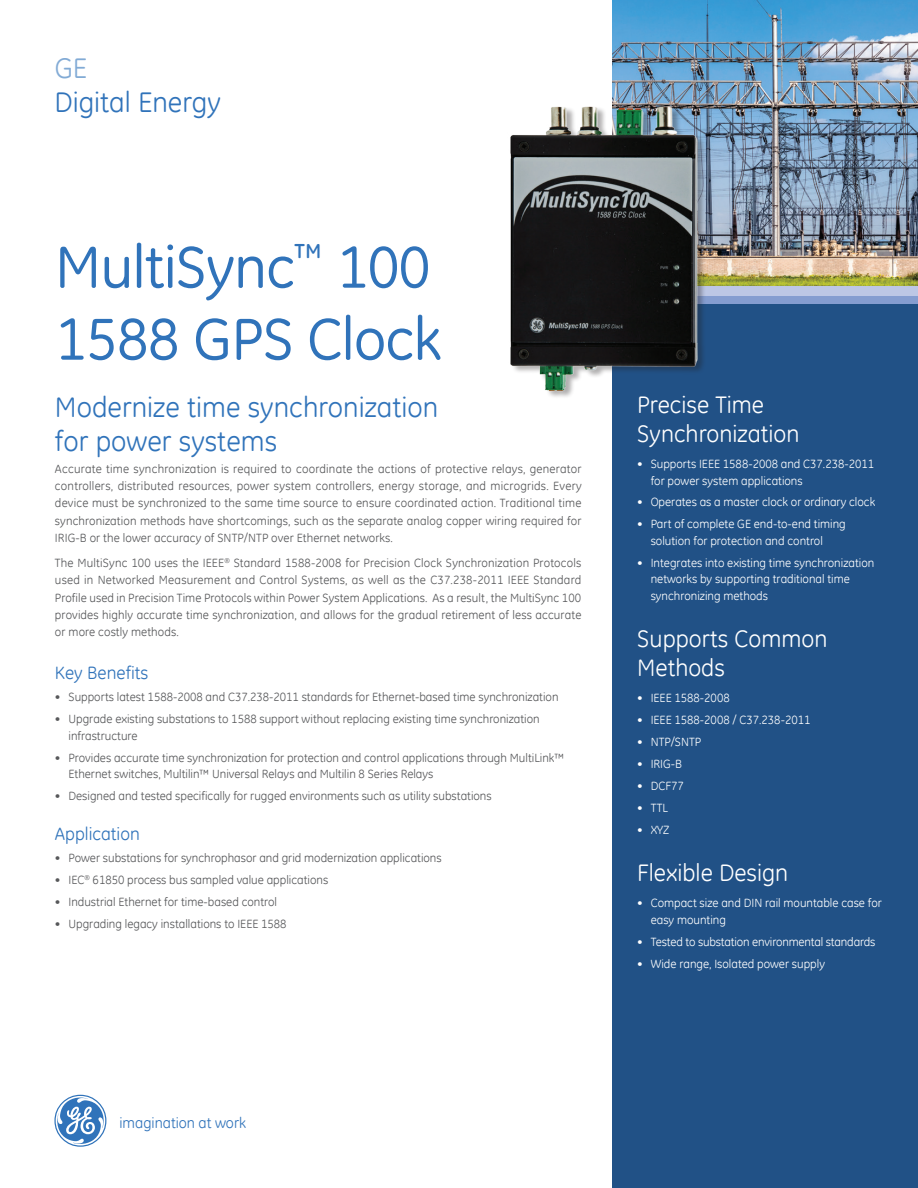
<style>
.page{position:relative;width:918px;height:1188px;background:#fff}
.page>*{position:absolute;margin:0;border:0;box-sizing:border-box;transform-origin:0 0}
.t1{font:72px "GE Logo Font";color:#3073ba}
.t2{font:60px/72px "GE Inspira";letter-spacing:-.015em;color:#3073ba}
.t3{font:28.5px/33.5px "GE Inspira";color:#3073ba}
.t4{font:24px/28.8px "GE Inspira";color:#fff}
.t5{font:18px "GE Inspira";color:#3073ba}
.t6{font:15px "GE Inspira";color:#3073ba}
.t7{font:12px/17.2px "GE Inspira";color:#57585a;text-align:justify}
.t8{font:12px/16.5px "GE Inspira";color:#fff}
</style>
<div class="page">
<img style="left:784px;top:0;width:134px;height:286px">
<div style="left:612px;top:296px;width:306px;height:892px;background:#215186"></div>
<div style="left:612px;top:294px;width:306px;height:10px;background:#859dd0"></div>
<div style="left:612px;top:286px;width:306px;height:10px;background:#bdc7e5"></div>
<img style="left:510px;top:0;width:274px;height:397px">
<h3 class="t3" style="left:54px;top:51px;width:168px">GE<br>Digital Energy</h3>
<h2 class="t2" style="left:55px;top:230px;width:388px">MultiSync<sup>™</sup> 100<br>1588 GPS Clock</h2>
<h3 class="t3" style="left:55px;top:389px;width:385px;line-height:34.2px">Modernize time synchronization for power systems</h3>
<p class="t7" style="left:55px;top:460px;width:528px">Accurate time synchronization is required to coordinate the actions of protective relays, generator controllers, distributed resources, power system controllers, energy storage, and microgrids. Every device must be synchronized to the same time source to ensure coordinated action. Traditional time synchronization methods have shortcomings, such as the separate analog copper wiring required for IRIG-B or the lower accuracy of SNTP/NTP over Ethernet networks.</p>
<p class="t7" style="left:55px;top:554px;width:528px">The MultiSync 100 uses the IEEE<sup>®</sup> Standard 1588-2008 for Precision Clock Synchronization Protocols used in Networked Measurement and Control Systems, as well as the C37.238-2011 IEEE Standard Profile used in Precision Time Protocols within Power System Applications. As a result, the MultiSync 100 provides highly accurate time synchronization, and allows for the gradual retirement of less accurate or more costly methods.</p>
<h3 class="t5" style="left:55px;top:662px;width:95px">Key Benefits</h3>
<p class="t7" style="left:55px;top:688px;width:505px">• Supports latest 1588-2008 and C37.238-2011 standards for Ethernet-based time synchronization</p>
<p class="t7" style="left:68px;top:710px;width:473px;line-height:16.5px;text-indent:-14px">• Upgrade existing substations to 1588 support without replacing existing time synchronization infrastructure</p>
<p class="t7" style="left:68px;top:749px;width:497px;line-height:16.5px;text-indent:-14px">• Provides accurate time synchronization for protection and control applications through MultiLink™<br>Ethernet switches, Multilin™ Universal Relays and Multilin 8 Series Relays</p>
<p class="t7" style="left:55px;top:787px;width:438px">• Designed and tested specifically for rugged environments such as utility substations</p>
<h3 class="t5" style="left:55px;top:823px;width:86px">Application</h3>
<p class="t7" style="left:55px;top:849px;width:388px">• Power substations for synchrophasor and grid modernization applications</p>
<p class="t7" style="left:55px;top:871px;width:275px">• IEC<sup>®</sup> 61850 process bus sampled value applications</p>
<p class="t7" style="left:55px;top:893px;width:224px">• Industrial Ethernet for time-based control</p>
<p class="t7" style="left:55px;top:915px;width:233px">• Upgrading legacy installations to IEEE 1588</p>
<h1 class="t1" style="left:54px;top:1080px;width:53px">g</h1>
<p class="t6" style="left:119px;top:1113px;width:128px">imagination at work</p>
<h3 class="t4" style="left:637px;top:390px;width:164px">Precise Time<br>Synchronization</h3>
<p class="t8" style="left:651px;top:455px;width:225px;text-indent:-14px">• Supports IEEE 1588-2008 and C37.238-2011 for power system applications</p>
<p class="t8" style="left:637px;top:494px;width:240px">• Operates as a master clock or ordinary clock</p>
<p class="t8" style="left:651px;top:516px;width:197px;text-indent:-14px">• Part of complete GE end-to-end timing solution for protection and control</p>
<p class="t8" style="left:651px;top:554px;width:225px;text-indent:-14px">• Integrates into existing time synchronization networks by supporting traditional time synchronizing methods</p>
<h3 class="t4" style="left:637px;top:624px;width:192px">Supports Common<br>Methods</h3>
<p class="t8" style="left:637px;top:690px;width:94px">• IEEE 1588-2008</p>
<p class="t8" style="left:637px;top:711px;width:175px">• IEEE 1588-2008 / C37.238-2011</p>
<p class="t8" style="left:637px;top:733px;width:65px">• NTP/SNTP</p>
<p class="t8" style="left:637px;top:755px;width:46px">• IRIG-B</p>
<p class="t8" style="left:637px;top:777px;width:48px">• DCF77</p>
<p class="t8" style="left:637px;top:799px;width:32px">• TTL</p>
<p class="t8" style="left:637px;top:821px;width:34px">• XYZ</p>
<h3 class="t4" style="left:637px;top:858px;width:153px">Flexible Design</h3>
<p class="t8" style="left:651px;top:895px;width:233px;text-indent:-14px">• Compact size and DIN rail mountable case for easy mounting</p>
<p class="t8" style="left:637px;top:933px;width:240px">• Tested to substation environmental standards</p>
<p class="t8" style="left:637px;top:955px;width:189px">• Wide range, Isolated power supply</p>
</div>
